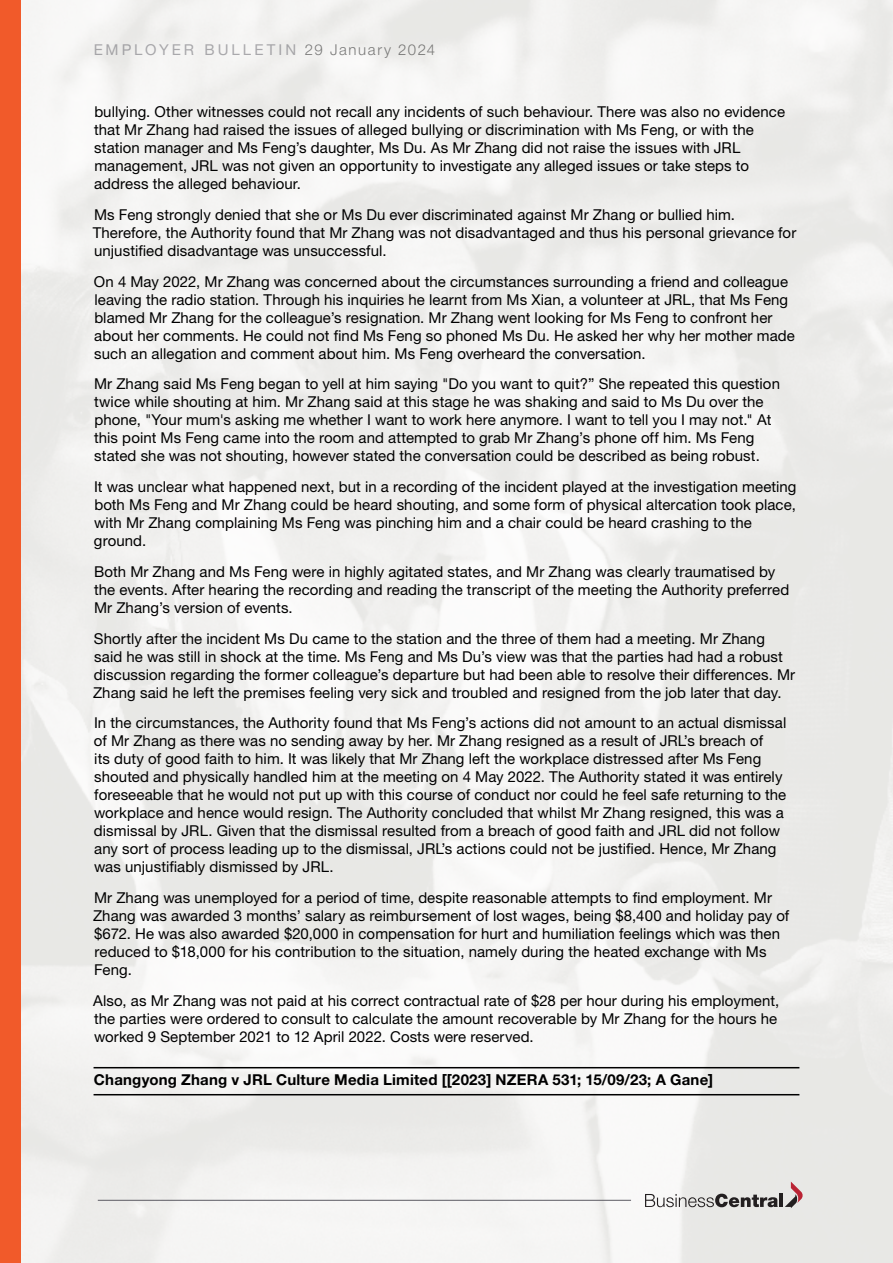
<style>
.page{position:relative;width:893px;height:1263px;background:#fff}
.page>*{position:absolute;margin:0;border:0;box-sizing:border-box;transform-origin:0 0}
.t1{font:15px/18px "Helvetica Neue LT Pro";letter-spacing:.005em;color:#000}
.t2{font:700 15px "Helvetica Neue LT Pro";letter-spacing:.015em;color:#000}
.t3{font:15px "Helvetica Neue LT Pro";letter-spacing:.2em;color:#5c5b63}
.s1{font-weight:300;color:#000}
</style>
<div class="page">
<img style="left:21px;top:0;width:872px;height:1263px">
<hr style="left:98px;top:1200px;width:533px;height:1px;background:#5c5b63">
<svg style="left:645px;top:1194px;width:133px;height:13px;background:#a19f9e"></svg>
<hr style="left:779px;top:1194px;width:4px;height:13px;background:#231f20">
<svg style="left:785px;top:1181px;width:18px;height:27px"></svg>
<div style="left:0;top:0;width:21px;height:1263px;background:#f15a2a"></div>
<hr style="left:94px;top:1067px;width:705px;height:1px;background:#000">
<hr style="left:94px;top:1094px;width:705px;height:1px;background:#000">
<p class="t3" style="left:94px;top:41px;width:343px">EMPLOYER BULLETIN <span class="s1">29 January 2024</span></p>
<p class="t1" style="left:94px;top:102px;width:692px">bullying. Other witnesses could not recall any incidents of such behaviour. There was also no evidence that Mr Zhang had raised the issues of alleged bullying or discrimination with Ms Feng, or with the station manager and Ms Feng’s daughter, Ms Du. As Mr Zhang did not raise the issues with JRL management, JRL was not given an opportunity to investigate any alleged issues or take steps to address the alleged behaviour.</p>
<p class="t1" style="left:93px;top:205px;width:705px">Ms Feng strongly denied that she or Ms Du ever discriminated against Mr Zhang or bullied him.<br>Therefore, the Authority found that Mr Zhang was not disadvantaged and thus his personal grievance for unjustified disadvantage was unsuccessful.</p>
<p class="t1" style="left:94px;top:272px;width:702px">On 4 May 2022, Mr Zhang was concerned about the circumstances surrounding a friend and colleague leaving the radio station. Through his inquiries he learnt from Ms Xian, a volunteer at JRL, that Ms Feng blamed Mr Zhang for the colleague’s resignation. Mr Zhang went looking for Ms Feng to confront her about her comments. He could not find Ms Feng so phoned Ms Du. He asked her why her mother made such an allegation and comment about him. Ms Feng overheard the conversation.</p>
<p class="t1" style="left:94px;top:375px;width:687px">Mr Zhang said Ms Feng began to yell at him saying "Do you want to quit?” She repeated this question twice while shouting at him. Mr Zhang said at this stage he was shaking and said to Ms Du over the phone, "Your mum's asking me whether I want to work here anymore. I want to tell you I may not." At this point Ms Feng came into the room and attempted to grab Mr Zhang’s phone off him. Ms Feng stated she was not shouting, however stated the conversation could be described as being robust.</p>
<p class="t1" style="left:94px;top:477px;width:704px">It was unclear what happened next, but in a recording of the incident played at the investigation meeting both Ms Feng and Mr Zhang could be heard shouting, and some form of physical altercation took place, with Mr Zhang complaining Ms Feng was pinching him and a chair could be heard crashing to the ground.</p>
<p class="t1" style="left:94px;top:562px;width:697px">Both Mr Zhang and Ms Feng were in highly agitated states, and Mr Zhang was clearly traumatised by the events. After hearing the recording and reading the transcript of the meeting the Authority preferred<br>Mr Zhang’s version of events.</p>
<p class="t1" style="left:93px;top:629px;width:704px">Shortly after the incident Ms Du came to the station and the three of them had a meeting. Mr Zhang said he was still in shock at the time. Ms Feng and Ms Du’s view was that the parties had had a robust discussion regarding the former colleague’s departure but had been able to resolve their differences. Mr Zhang said he left the premises feeling very sick and troubled and resigned from the job later that day.</p>
<p class="t1" style="left:94px;top:714px;width:694px">In the circumstances, the Authority found that Ms Feng’s actions did not amount to an actual dismissal of Mr Zhang as there was no sending away by her. Mr Zhang resigned as a result of JRL’s breach of<br>its duty of good faith to him. It was likely that Mr Zhang left the workplace distressed after Ms Feng shouted and physically handled him at the meeting on 4 May 2022. The Authority stated it was entirely foreseeable that he would not put up with this course of conduct nor could he feel safe returning to the workplace and hence would resign. The Authority concluded that whilst Mr Zhang resigned, this was a dismissal by JRL. Given that the dismissal resulted from a breach of good faith and JRL did not follow any sort of process leading up to the dismissal, JRL’s actions could not be justified. Hence, Mr Zhang was unjustifiably dismissed by JRL.</p>
<p class="t1" style="left:93px;top:888px;width:698px">Mr Zhang was unemployed for a period of time, despite reasonable attempts to find employment. Mr Zhang was awarded 3 months’ salary as reimbursement of lost wages, being $8,400 and holiday pay of $672. He was also awarded $20,000 in compensation for hurt and humiliation feelings which was then reduced to $18,000 for his contribution to the situation, namely during the heated exchange with Ms Feng.</p>
<p class="t1" style="left:93px;top:991px;width:688px">Also, as Mr Zhang was not paid at his correct contractual rate of $28 per hour during his employment, the parties were ordered to consult to calculate the amount recoverable by Mr Zhang for the hours he worked 9 September 2021 to 12 April 2022. Costs were reserved.</p>
<p class="t2" style="left:94px;top:1071px;width:621px">Changyong Zhang v JRL Culture Media Limited [[2023] NZERA 531; 15/09/23; A Gane]</p>
</div>
